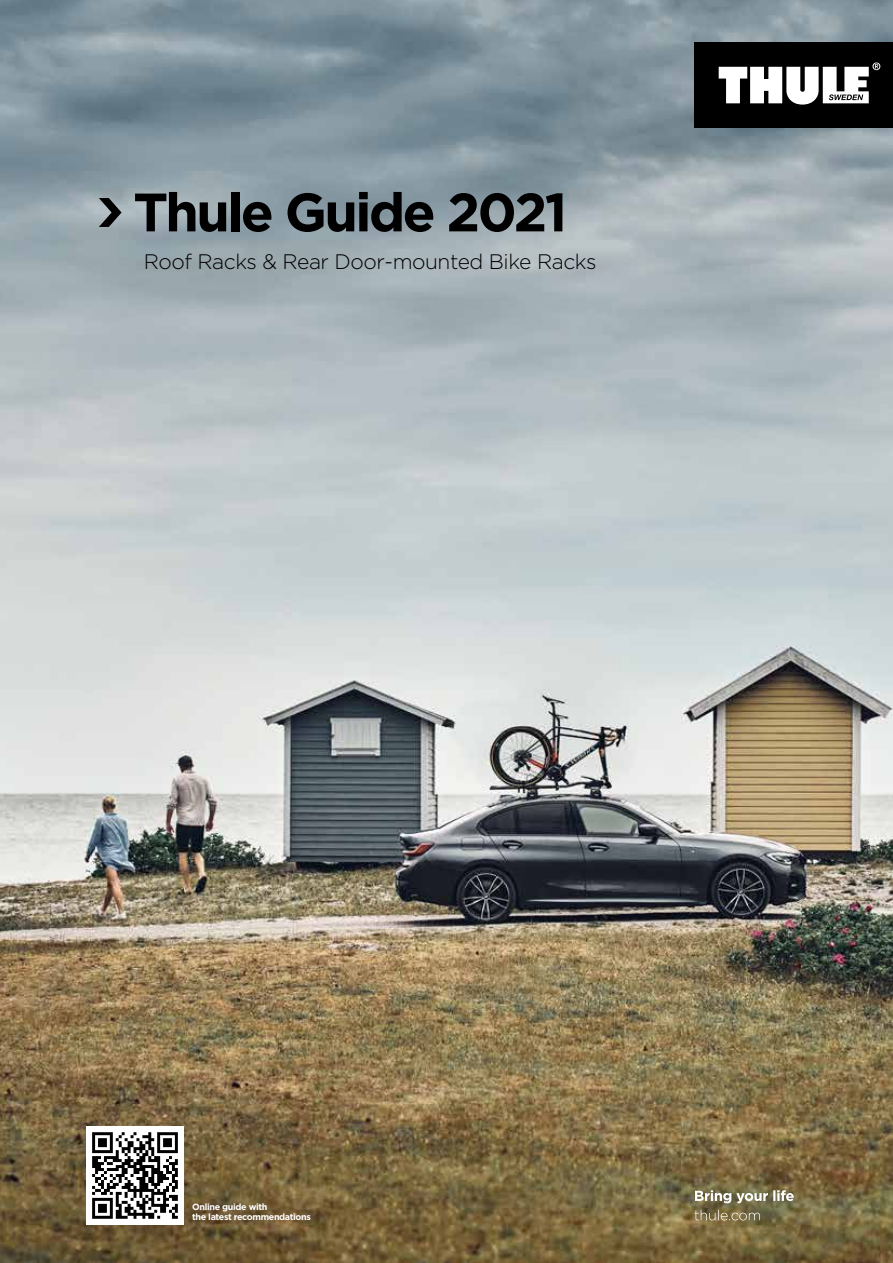
<style>
.page{position:relative;width:893px;height:1263px;background:#fff}
.page>*{position:absolute;margin:0;border:0;box-sizing:border-box;transform-origin:0 0}
.t1{font:700 54px "Gotham";letter-spacing:-.05em;color:#000}
.t2{font:300 21px "Gotham";letter-spacing:-.02em;color:#000}
.t3{font:700 9px/10.8px "Gotham";letter-spacing:-.04em;color:#fff}
</style>
<div class="page">
<img style="left:0;top:0;width:893px;height:1263px">
<img style="left:86px;top:1126px;width:98px;height:98px">
<div style="left:694px;top:43px;width:199px;height:85px;background:#000"></div>
<svg style="left:719px;top:63px;width:161px;height:42px"></svg>
<svg style="left:694px;top:1210px;width:66px;height:10px"></svg>
<svg style="left:695px;top:1190px;width:99px;height:13px"></svg>
<svg style="left:99px;top:198px;width:23px;height:29px"></svg>
<h1 class="t1" style="left:133px;top:176px;width:436px">Thule Guide 2021</h1>
<h2 class="t2" style="left:144px;top:248px;width:454px">Roof Racks &amp; Rear Door-mounted Bike Racks</h2>
<p class="t3" style="left:192px;top:1201px;width:120px">Online guide with<br>the latest recommendations</p>
</div>
